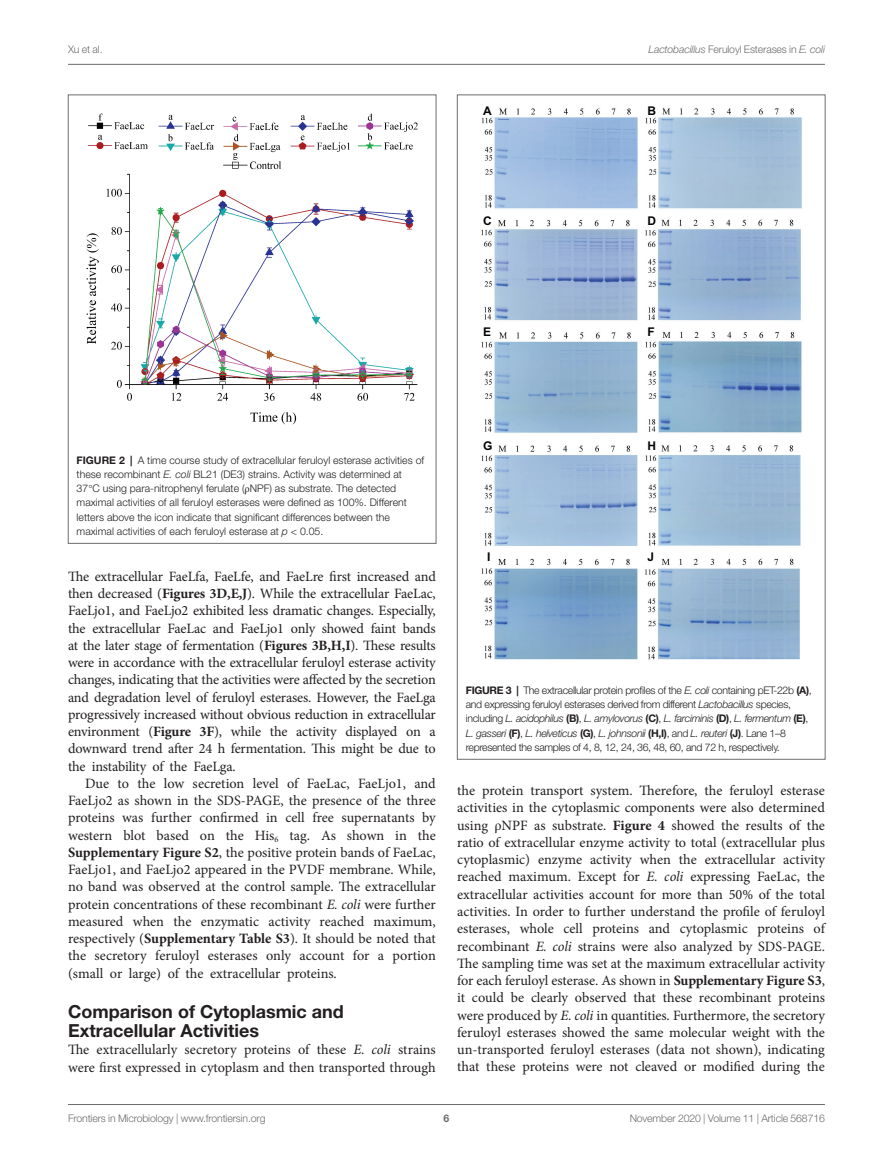
<style>
.page{position:relative;width:893px;height:1170px;background:#fff}
.page>*{position:absolute;margin:0;border:0;box-sizing:border-box;transform-origin:0 0}
.HEAD_2{font:700 18px/18.8px "Helvetica Neue LT Std";color:#231f20}
.TEXT_FLUSH{font:14.25px/17.2px "Minion Pro";letter-spacing:-.005em;color:#231f20;text-align:justify}
.TEXT{font:14.25px/17.2px "Minion Pro";color:#231f20;text-align:justify}
.t1{font:700 12px "Arial";color:#040503}
.FIG_LEG{font:300 10.5px/14.2px "Helvetica Neue LT Std";color:#231f20}
.FIG_LEG-2{font:300 10.5px/14.2px "Helvetica Neue LT Std";letter-spacing:-.03em;color:#231f20}
.t2{font:300 10.5px "Helvetica Neue LT Std";letter-spacing:-.015em;color:#6c6d70}
.t3{font:italic 300 10.5px "Helvetica Neue LT Std";letter-spacing:-.015em;color:#6c6d70}
.t4{font:700 10.5px "Helvetica Neue LT Std";color:#6c6d70}
.s1{font-style:normal}
.s2{font-weight:700}
.s3{font-style:italic}
.s4{font-family:"STIX General";font-weight:400}
.s5{font-family:"STIX General"}
</style>
<div class="page">
<hr style="left:68px;top:64px;width:757px;height:1px;background:#6c6d70">
<hr style="left:68px;top:1104px;width:757px;height:1px;background:#6c6d70">
<img style="left:86px;top:113px;width:332px;height:312px">
<img style="left:481px;top:108px;width:321px;height:552px">
<p class="t2" style="left:68px;top:42px;width:36px">Xu et al.</p>
<p class="t3" style="left:648px;top:43px;width:178px">Lactobacillus <span class="s1">Feruloyl Esterases in</span> E. coli</p>
<p class="t1" style="left:483px;top:102px;width:10px">A</p>
<p class="t1" style="left:647px;top:102px;width:10px">B</p>
<p class="t1" style="left:483px;top:212px;width:10px">C</p>
<p class="t1" style="left:647px;top:212px;width:10px">D</p>
<p class="t1" style="left:483px;top:323px;width:10px">E</p>
<p class="t1" style="left:647px;top:323px;width:9px">F</p>
<p class="FIG_LEG" style="left:77px;top:452px;width:349px"><span class="s2">FIGURE 2 |</span> A time course study of extracellular feruloyl esterase activities of these recombinant <span class="s3">E. coli</span> BL21 (DE3) strains. Activity was determined at 37<span class="s4">°</span>C using para-nitrophenyl ferulate (<span class="s4">ρ</span>NPF) as substrate. The detected maximal activities of all feruloyl esterases were defined as 100%. Different letters above the icon indicate that significant differences between the maximal activities of each feruloyl esterase at <span class="s3">p</span> &lt; 0.05.</p>
<p class="TEXT_FLUSH" style="left:68px;top:567px;width:369px">The extracellular FaeLfa, FaeLfe, and FaeLre first increased and then decreased (<span class="s2">Figures 3D,E,J</span>). While the extracellular FaeLac, FaeLjo1, and FaeLjo2 exhibited less dramatic changes. Especially, the extracellular FaeLac and FaeLjo1 only showed faint bands at the later stage of fermentation (<span class="s2">Figures 3B,H,I</span>). These results were in accordance with the extracellular feruloyl esterase activity changes, indicating that the activities were affected by the secretion and degradation level of feruloyl esterases. However, the FaeLga progressively increased without obvious reduction in extracellular environment (<span class="s2">Figure 3F</span>), while the activity displayed on a downward trend after 24 h fermentation. This might be due to the instability of the FaeLga.</p>
<p class="TEXT" style="left:68px;top:774px;width:369px;text-indent:17px">Due to the low secretion level of FaeLac, FaeLjo1, and FaeLjo2 as shown in the SDS-PAGE, the presence of the three proteins was further confirmed in cell free supernatants by western blot based on the His<sub>6</sub> tag. As shown in the <span class="s2">Supplementary Figure S2</span>, the positive protein bands of FaeLac, FaeLjo1, and FaeLjo2 appeared in the PVDF membrane. While, no band was observed at the control sample. The extracellular protein concentrations of these recombinant <span class="s3">E. coli</span> were further measured when the enzymatic activity reached maximum, respectively (<span class="s2">Supplementary Table S3</span>). It should be noted that the secretory feruloyl esterases only account for a portion (small or large) of the extracellular proteins.</p>
<p class="HEAD_2" style="left:68px;top:1001px;width:277px">Comparison of Cytoplasmic and<br>Extracellular Activities</p>
<p class="TEXT_FLUSH" style="left:68px;top:1041px;width:369px">The extracellularly secretory proteins of these <span class="s3">E. coli</span> strains were first expressed in cytoplasm and then transported through</p>
<p class="t1" style="left:483px;top:437px;width:11px">G</p>
<p class="t1" style="left:647px;top:437px;width:10px">H</p>
<p class="t1" style="left:487px;top:548px;width:5px">I</p>
<p class="t1" style="left:647px;top:548px;width:8px">J</p>
<p class="FIG_LEG-2" style="left:466px;top:682px;width:348px"><span class="s2">FIGURE 3 |</span> The extracellular protein profiles of the <span class="s3">E. coli</span> containing pET-22b <span class="s2">(A)</span>, and expressing feruloyl esterases derived from different <span class="s3">Lactobacillus</span> species, including <span class="s3">L. acidophilus</span> <span class="s2">(B)</span>, <span class="s3">L. amylovorus</span> <span class="s2">(C)</span>, <span class="s3">L. farciminis</span> <span class="s2">(D)</span>, <span class="s3">L. fermentum</span> <span class="s2">(E)</span>, <span class="s3">L. gasseri</span> <span class="s2">(F)</span>, <span class="s3">L. helveticus</span> <span class="s2">(G)</span>, <span class="s3">L. johnsonii</span> <span class="s2">(H,I)</span>, and <span class="s3">L. reuteri</span> <span class="s2">(J)</span>. Lane 1–8 represented the samples of 4, 8, 12, 24, 36, 48, 60, and 72 h, respectively.</p>
<p class="TEXT_FLUSH" style="left:457px;top:782px;width:369px">the protein transport system. Therefore, the feruloyl esterase activities in the cytoplasmic components were also determined using <span class="s5">ρ</span>NPF as substrate. <span class="s2">Figure 4</span> showed the results of the ratio of extracellular enzyme activity to total (extracellular plus cytoplasmic) enzyme activity when the extracellular activity reached maximum. Except for <span class="s3">E. coli</span> expressing FaeLac, the extracellular activities account for more than 50% of the total activities. In order to further understand the profile of feruloyl esterases, whole cell proteins and cytoplasmic proteins of recombinant <span class="s3">E. coli</span> strains were also analyzed by SDS-PAGE.<br>The sampling time was set at the maximum extracellular activity for each feruloyl esterase. As shown in <span class="s2">Supplementary Figure S3</span>, it could be clearly observed that these recombinant proteins were produced by <span class="s3">E. coli</span> in quantities. Furthermore, the secretory feruloyl esterases showed the same molecular weight with the un-transported feruloyl esterases (data not shown), indicating that these proteins were not cleaved or modified during the</p>
<p class="t2" style="left:68px;top:1111px;width:199px">Frontiers in Microbiology | www.frontiersin.org</p>
<p class="t4" style="left:444px;top:1111px;width:7px">6</p>
<p class="t2" style="left:630px;top:1111px;width:197px">November 2020 | Volume 11 | Article 568716</p>
</div>
